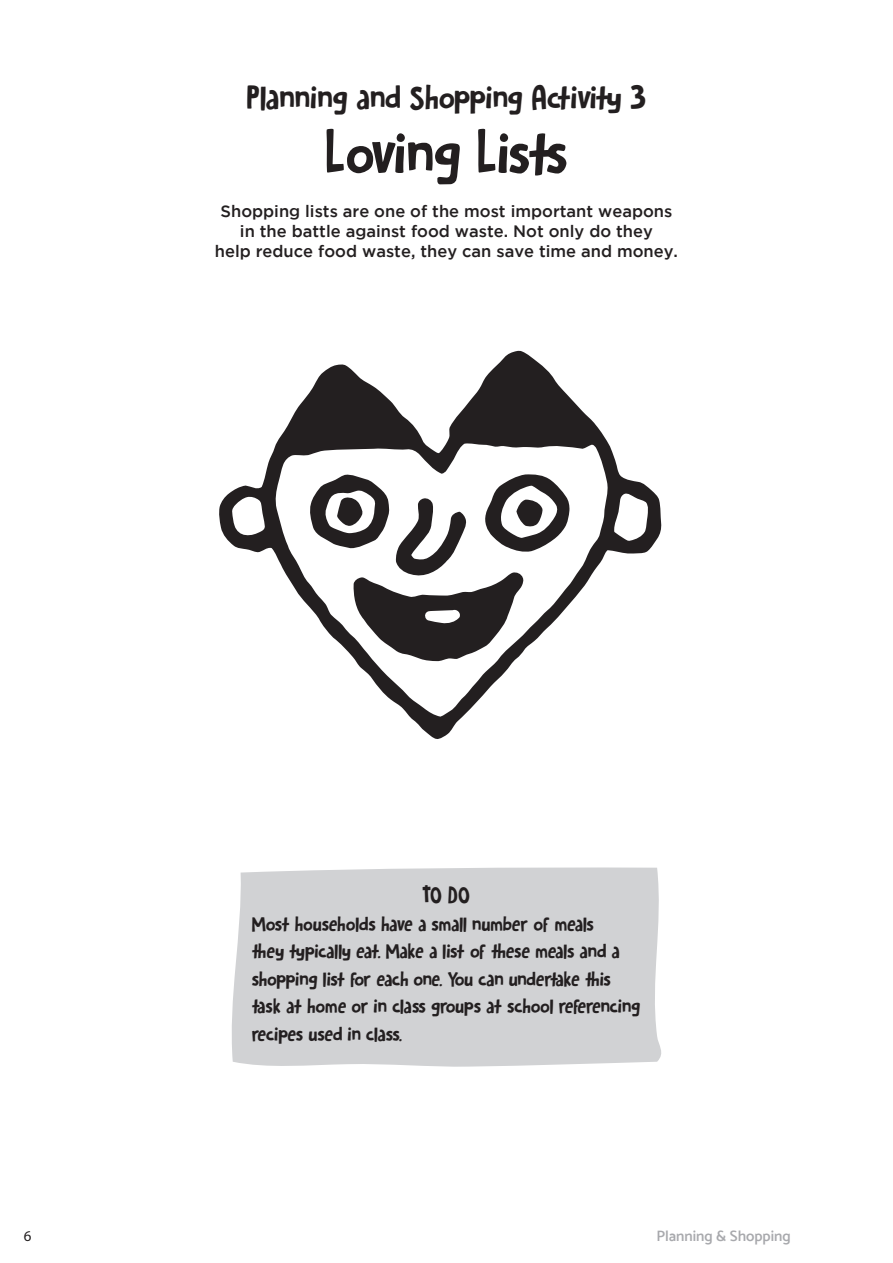
<style>
.page{position:relative;width:893px;height:1263px;background:#fff}
.page>*{position:absolute;margin:0;border:0;box-sizing:border-box;transform-origin:0 0}
.t1{font:54px "DK Hobgoblin";letter-spacing:-.03em;color:#231f20}
.t2{font:30px "DK Hobgoblin";letter-spacing:-.015em;color:#231f20}
.t3{font:21px "DK Hobgoblin";color:#231f20}
.t4{font:18px/27.6px "DK Hobgoblin";letter-spacing:-.02em;color:#231f20}
.t5{font:500 16.5px "Gotham";color:#231f20}
.t6{font:15px "Mosk Semi Bold 600";color:#a8a9ad}
.t7{font:15px "Myriad Pro";color:#231f20}
</style>
<div class="page">
<div style="left:232px;top:867px;width:429px;height:200px;background:#d1d2d4"></div>
<svg style="left:219px;top:351px;width:443px;height:388px"></svg>
<p class="t2" style="left:247px;top:76px;width:401px">Planning and Shopping Activity 3</p>
<p class="t1" style="left:325px;top:115px;width:245px">Loving Lists</p>
<p class="t5" style="left:221px;top:202px;width:453px">Shopping lists are one of the most important weapons</p>
<p class="t5" style="left:240px;top:222px;width:415px">in the battle against food waste. Not only do they</p>
<p class="t5" style="left:215px;top:242px;width:465px">help reduce food waste, they can save time and money.</p>
<p class="t3" style="left:422px;top:880px;width:49px">TO DO</p>
<p class="t4" style="left:252px;top:909px;width:390px">Most households have a small number of meals<br>they typically eat. Make a list of these meals and a shopping list for each one. You can undertake this task at home or in class groups at school referencing recipes used in class.</p>
<p class="t7" style="left:24px;top:1227px;width:9px">6</p>
<p class="t6" style="left:656px;top:1227px;width:136px">Planning &amp; Shopping</p>
</div>
